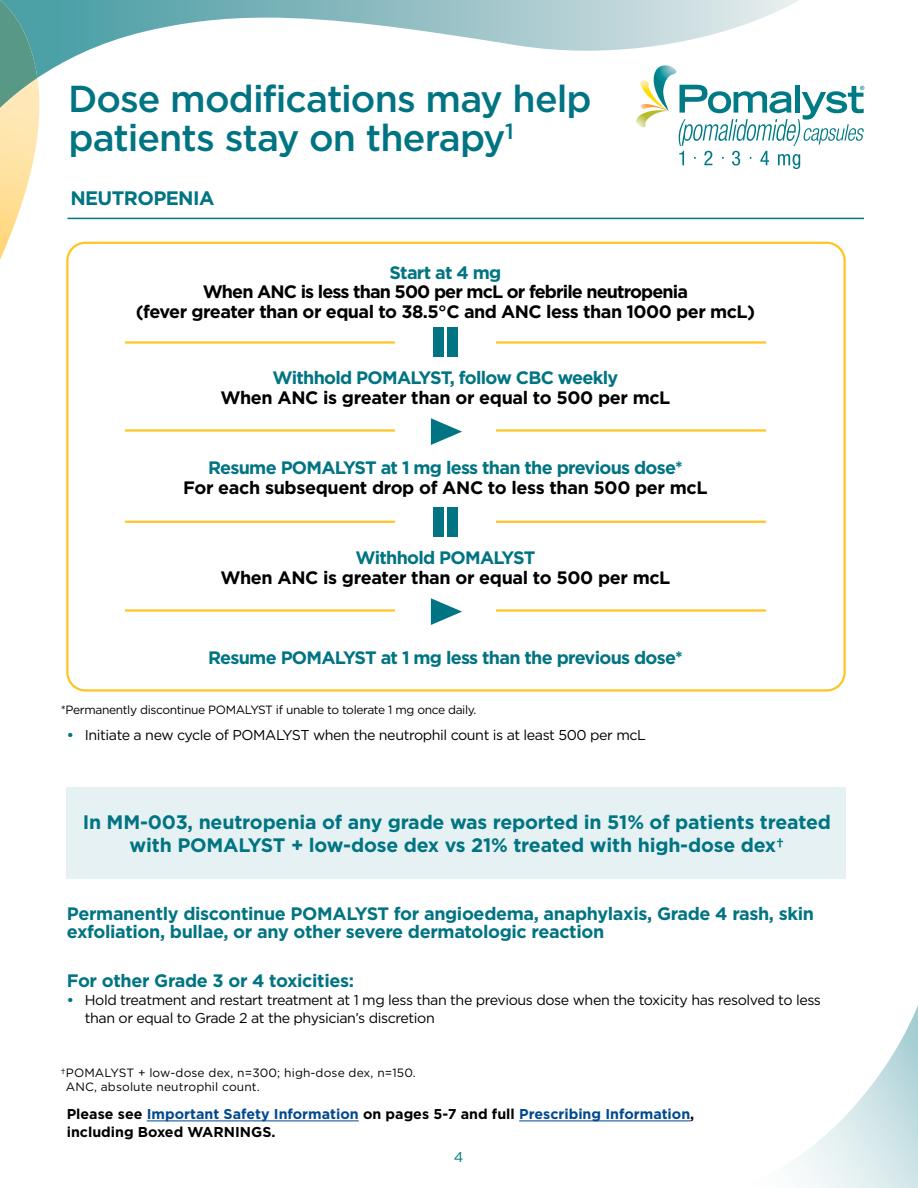
<style>
.page{position:relative;width:918px;height:1188px;background:#fff}
.page>*{position:absolute;margin:0;border:0;box-sizing:border-box;transform-origin:0 0}
.t1{font:500 37.5px/39px "Gotham";letter-spacing:-.025em;color:#007482}
.t2{font:700 19.5px/22.5px "Gotham";letter-spacing:-.01em;color:#007482;text-align:center}
.t3{font:700 19.5px "Gotham";letter-spacing:-.03em;color:#007482}
.t4{font:700 18px/18px "Gotham";letter-spacing:-.02em;color:#007482}
.t5{font:700 18px "Gotham";letter-spacing:-.04em;color:#007482}
.t6{font:700 18px "Gotham";letter-spacing:-.03em;color:#000}
.t7{font:700 18px/19.5px "Gotham";letter-spacing:-.05em;color:#000;text-align:center}
.t8{font:14.25px/18px "Gotham";letter-spacing:-.03em;color:#000}
.t9{font:700 14.25px/18px "Gotham";color:#000}
.t10{font:14.25px "Gotham";color:#007983}
.t11{font:12px/14.4px "Gotham";letter-spacing:.01em;color:#000}
.t12{font:12px "Gotham";letter-spacing:-.03em;color:#000}
.s1{font-weight:700;color:#007482}
.s2{color:#004990}
</style>
<div class="page">
<svg style="left:687px;top:1005px;width:231px;height:183px"></svg>
<svg style="left:636px;top:78px;width:228px;height:91px"></svg>
<svg style="left:0;top:78px;width:40px;height:182px"></svg>
<svg style="left:37px;top:0;width:762px;height:78px"></svg>
<img style="left:0;top:0;width:37px;height:108px">
<hr style="left:147px;top:1121px;width:212px;height:1px;background:#004990">
<hr style="left:519px;top:1121px;width:171px;height:1px;background:#004990">
<div style="left:66px;top:242px;width:780px;height:450px;border:2px solid #ffc425;border-radius:18px"></div>
<div style="left:67px;top:787px;width:779px;height:92px;background:#e6f1f3"></div>
<div style="left:447px;top:327px;width:10px;height:30px;background:#007482"></div>
<div style="left:434px;top:327px;width:10px;height:30px;background:#007482"></div>
<div style="left:447px;top:507px;width:10px;height:30px;background:#007482"></div>
<div style="left:434px;top:507px;width:10px;height:30px;background:#007482"></div>
<svg style="left:431px;top:418px;width:31px;height:27px"></svg>
<svg style="left:431px;top:598px;width:31px;height:27px"></svg>
<hr style="left:125px;top:341px;width:270px;height:3px;background:#ffc425">
<hr style="left:125px;top:429px;width:270px;height:3px;background:#ffc425">
<hr style="left:125px;top:521px;width:270px;height:2px;background:#ffc425">
<hr style="left:125px;top:609px;width:270px;height:3px;background:#ffc425">
<hr style="left:496px;top:341px;width:270px;height:3px;background:#ffc425">
<hr style="left:496px;top:429px;width:270px;height:3px;background:#ffc425">
<hr style="left:496px;top:521px;width:270px;height:2px;background:#ffc425">
<hr style="left:496px;top:609px;width:270px;height:3px;background:#ffc425">
<hr style="left:68px;top:218px;width:796px;height:1px;background:#007482">
<h1 class="t1" style="left:68px;top:79px;width:525px">Dose modifications may help patients stay on therapy<sup>1</sup></h1>
<h2 class="t3" style="left:70px;top:186px;width:146px">NEUTROPENIA</h2>
<p class="t5" style="left:390px;top:261px;width:113px">Start at 4 mg</p>
<p class="t7" style="left:136px;top:282px;width:621px">When ANC is less than 500 per mcL or febrile neutropenia<br>(fever greater than or equal to 38.5°C and ANC less than 1000 per mcL)</p>
<p class="t5" style="left:273px;top:366px;width:347px">Withhold POMALYST, follow CBC weekly</p>
<p class="t6" style="left:220px;top:386px;width:452px">When ANC is greater than or equal to 500 per mcL</p>
<p class="t5" style="left:208px;top:456px;width:476px">Resume POMALYST at 1 mg less than the previous dose*</p>
<p class="t6" style="left:183px;top:475px;width:526px">For each subsequent drop of ANC to less than 500 per mcL</p>
<p class="t5" style="left:356px;top:546px;width:181px">Withhold POMALYST</p>
<p class="t6" style="left:220px;top:565px;width:452px">When ANC is greater than or equal to 500 per mcL</p>
<p class="t5" style="left:208px;top:645px;width:476px">Resume POMALYST at 1 mg less than the previous dose*</p>
<p class="t12" style="left:61px;top:702px;width:417px">*Permanently discontinue POMALYST if unable to tolerate 1 mg once daily.</p>
<p class="t8" style="left:67px;top:726px;width:581px"><span class="s1">•</span> Initiate a new cycle of POMALYST when the neutrophil count is at least 500 per mcL</p>
<h2 class="t2" style="left:83px;top:811px;width:750px">In MM-003, neutropenia of any grade was reported in 51% of patients treated with POMALYST + low-dose dex vs 21% treated with high-dose dex†</h2>
<p class="t4" style="left:67px;top:904px;width:749px">Permanently discontinue POMALYST for angioedema, anaphylaxis, Grade 4 rash, skin exfoliation, bullae, or any other severe dermatologic reaction</p>
<p class="t4" style="left:67px;top:972px;width:289px">For other Grade 3 or 4 toxicities:</p>
<p class="t8" style="left:85px;top:991px;width:738px;text-indent:-18px"><span class="s1">•</span> Hold treatment and restart treatment at 1 mg less than the previous dose when the toxicity has resolved to less than or equal to Grade 2 at the physician’s discretion</p>
<p class="t11" style="left:66px;top:1065px;width:351px;text-indent:-5px">†POMALYST + low-dose dex, n=300; high-dose dex, n=150.<br>ANC, absolute neutrophil count.</p>
<p class="t9" style="left:67px;top:1105px;width:629px">Please see <span class="s2">Important Safety Information</span> on pages 5-7 and full <span class="s2">Prescribing Information</span>, including Boxed WARNINGS.</p>
<p class="t10" style="left:454px;top:1148px;width:11px">4</p>
</div>
